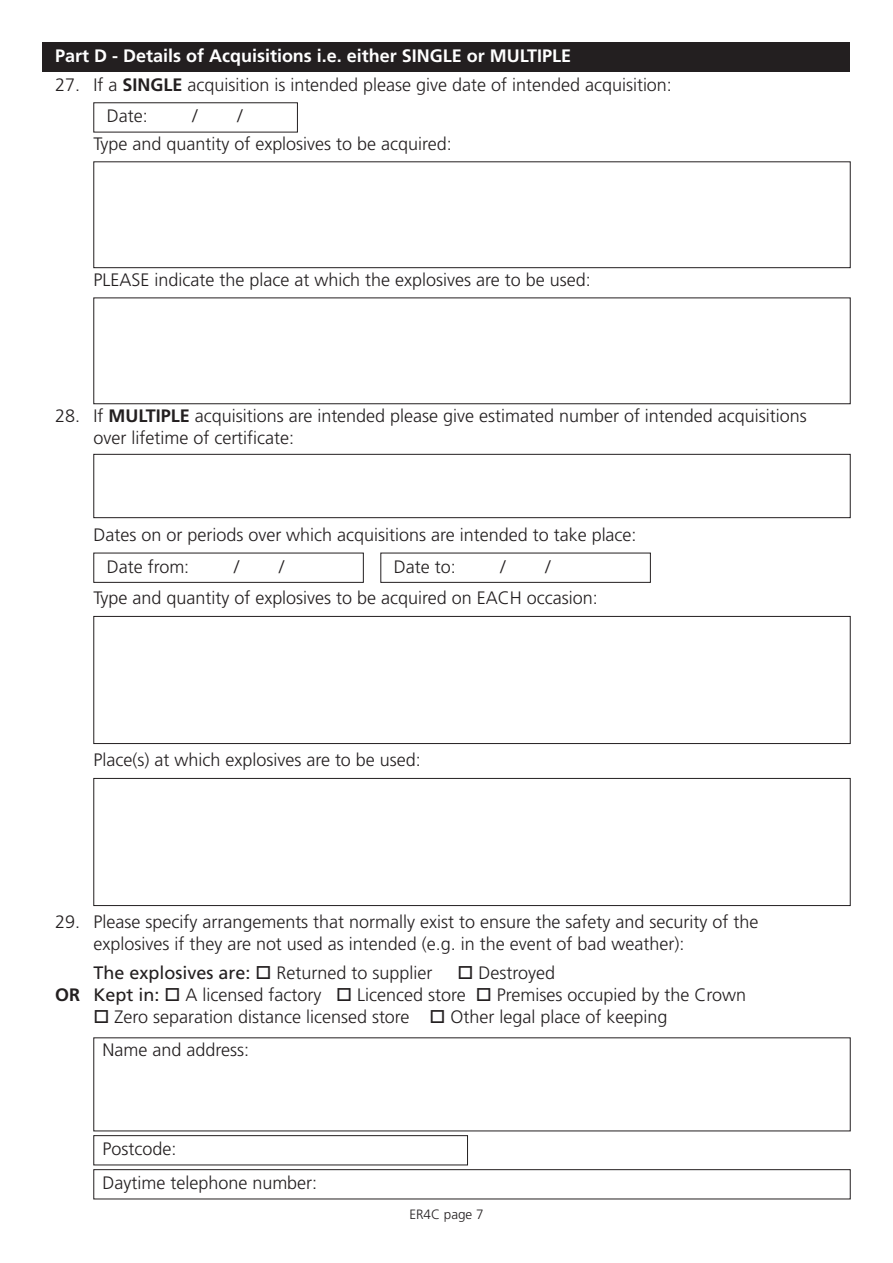
<style>
.page{position:relative;width:893px;height:1263px;background:#fff}
.page>*{position:absolute;margin:0;border:0;box-sizing:border-box;transform-origin:0 0}
.t1{font:300 18px/31.5px "Frutiger";color:#231f20}
.t2{font:700 18px "Frutiger";color:#fff}
.t3{font:300 13.5px "Frutiger";color:#231f20}
.s1{font-weight:700}
.s2{font-weight:400}
</style>
<div class="page">
<div style="left:43px;top:43px;width:807px;height:29px;background:#231f20"></div>
<div style="left:94px;top:162px;width:756px;height:106px;border:1px solid #231f20"></div>
<div style="left:94px;top:454px;width:756px;height:64px;border:1px solid #231f20"></div>
<div style="left:94px;top:298px;width:756px;height:106px;border:1px solid #231f20"></div>
<div style="left:94px;top:553px;width:270px;height:30px;border:1px solid #231f20"></div>
<div style="left:381px;top:553px;width:270px;height:30px;border:1px solid #231f20"></div>
<div style="left:94px;top:616px;width:756px;height:128px;border:1px solid #231f20"></div>
<div style="left:94px;top:778px;width:756px;height:128px;border:1px solid #231f20"></div>
<div style="left:94px;top:1135px;width:374px;height:30px;border:1px solid #231f20"></div>
<div style="left:94px;top:1169px;width:756px;height:30px;border:1px solid #231f20"></div>
<p class="t2" style="left:55px;top:49px;width:517px">Part D - Details of Acquisitions i.e. either SINGLE or MULTIPLE</p>
<p class="t1" style="left:107px;top:70px;width:567px;text-indent:-51px">27. If a <span class="s1">SINGLE</span> acquisition is intended please give date of intended acquisition:<br>Date:</p>
<p class="t1" style="left:94px;top:104px;width:360px;line-height:27.5px;text-indent:144px">/<br>Type and quantity of explosives to be acquired:</p>
<p class="t1" style="left:193px;top:102px;width:7px">/</p>
<p class="t1" style="left:94px;top:265px;width:499px">PLEASE indicate the place at which the explosives are to be used:</p>
<p class="t1" style="left:94px;top:406px;width:715px;line-height:21.6px;text-indent:-38px">28. If <span class="s1">MULTIPLE</span> acquisitions are intended please give estimated number of intended acquisitions over lifetime of certificate:</p>
<p class="t1" style="left:107px;top:520px;width:531px;text-indent:-13px">Dates on or periods over which acquisitions are intended to take place:<br>Date from:</p>
<p class="t1" style="left:94px;top:552px;width:506px;text-indent:452px">/<br>Type and quantity of explosives to be acquired on EACH occasion:</p>
<p class="t1" style="left:234px;top:552px;width:7px">/</p>
<p class="t1" style="left:279px;top:552px;width:7px">/</p>
<p class="t1" style="left:394px;top:552px;width:63px">Date to:</p>
<p class="t1" style="left:501px;top:552px;width:7px">/</p>
<p class="t1" style="left:94px;top:745px;width:329px">Place(s) at which explosives are to be used:</p>
<p class="t1" style="left:94px;top:912px;width:666px;line-height:21.6px;text-indent:-38px">29. Please specify arrangements that normally exist to ensure the safety and security of the explosives if they are not used as intended (e.g. in the event of bad weather):</p>
<p class="t1" style="left:55px;top:964px;width:692px;line-height:21.8px;text-indent:402px">□ Destroyed<br><span class="s1">OR</span> <span class="s2">Kept in:</span> □ A licensed factory □ Licenced store □ Premises occupied by the Crown</p>
<p class="t1" style="left:94px;top:1002px;width:575px">□ Zero separation distance licensed store □ Other legal place of keeping</p>
<p class="t1" style="left:94px;top:959px;width:340px"><span class="s2">The explosives are:</span> □ Returned to supplier</p>
<p class="t1" style="left:102px;top:1035px;width:148px">Name and address:</p>
<p class="t1" style="left:102px;top:1133px;width:216px;line-height:34px">Postcode:<br>Daytime telephone number:</p>
<p class="t3" style="left:409px;top:1209px;width:76px">ER4C page 7</p>
</div>
